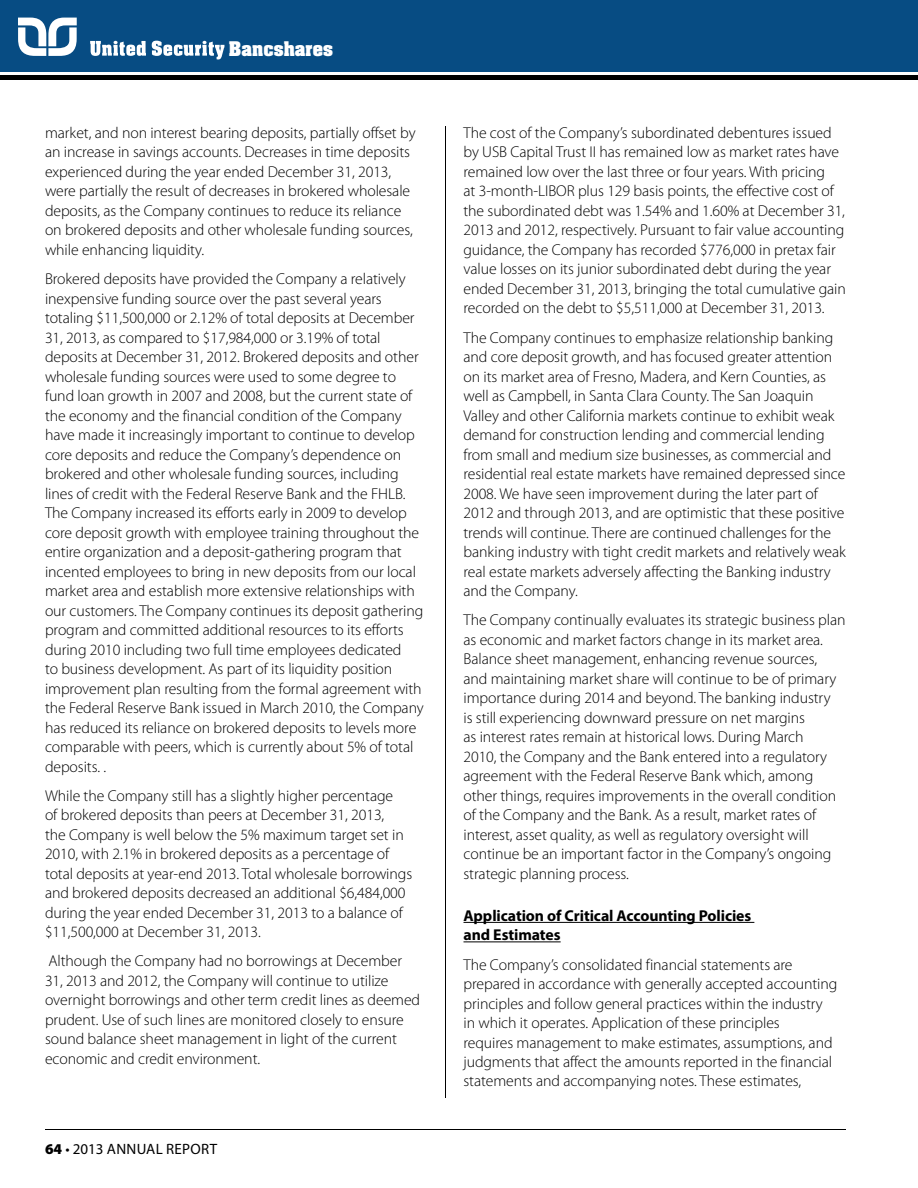
<style>
.page{position:relative;width:918px;height:1188px;background:#fff}
.page>*{position:absolute;margin:0;border:0;box-sizing:border-box;transform-origin:0 0}
.t1{font:700 17.25px "Aachen";letter-spacing:.005em;color:#fff;scale:.96 1}
.t2{font:300 15.75px/19.5px "Myriad Pro";letter-spacing:-.005em;color:#000}
.t3{font:700 15.75px/19.5px "Myriad Pro";letter-spacing:-.005em;color:#000}
.t4{font:15px "Myriad Pro";letter-spacing:.02em;color:#000}
.s1{font-weight:900}
</style>
<div class="page">
<div style="left:0;top:0;width:918px;height:72px;background:#074c83"></div>
<hr style="left:445px;top:126px;width:1px;height:972px;background:#000">
<svg style="left:18px;top:18px;width:59px;height:38px"></svg>
<svg style="left:90px;top:41px;width:56px;height:15px"></svg>
<svg style="left:152px;top:41px;width:72px;height:18px"></svg>
<div style="left:0;top:75px;width:918px;height:5px;background:#000"></div>
<hr style="left:45px;top:1129px;width:801px;height:1px;background:#000">
<hr style="left:464px;top:922px;width:290px;height:1px;background:#000">
<hr style="left:464px;top:941px;width:97px;height:1px;background:#000">
<p class="t1" style="left:229px;top:36px;width:110px">Bancshares</p>
<p class="t2" style="left:45px;top:123px;width:372px">market, and non interest bearing deposits, partially offset by an increase in savings accounts. Decreases in time deposits experienced during the year ended December 31, 2013, were partially the result of decreases in brokered wholesale deposits, as the Company continues to reduce its reliance on brokered deposits and other wholesale funding sources, while enhancing liquidity.</p>
<p class="t2" style="left:45px;top:269px;width:380px">Brokered deposits have provided the Company a relatively inexpensive funding source over the past several years totaling $11,500,000 or 2.12% of total deposits at December 31, 2013, as compared to $17,984,000 or 3.19% of total deposits at December 31, 2012. Brokered deposits and other wholesale funding sources were used to some degree to fund loan growth in 2007 and 2008, but the current state of the economy and the financial condition of the Company have made it increasingly important to continue to develop core deposits and reduce the Company’s dependence on brokered and other wholesale funding sources, including lines of credit with the Federal Reserve Bank and the FHLB.<br>The Company increased its efforts early in 2009 to develop core deposit growth with employee training throughout the entire organization and a deposit-gathering program that incented employees to bring in new deposits from our local market area and establish more extensive relationships with our customers. The Company continues its deposit gathering program and committed additional resources to its efforts during 2010 including two full time employees dedicated<br>to business development. As part of its liquidity position improvement plan resulting from the formal agreement with the Federal Reserve Bank issued in March 2010, the Company has reduced its reliance on brokered deposits to levels more comparable with peers, which is currently about 5% of total deposits. .</p>
<p class="t2" style="left:45px;top:786px;width:369px">While the Company still has a slightly higher percentage<br>of brokered deposits than peers at December 31, 2013,<br>the Company is well below the 5% maximum target set in 2010, with 2.1% in brokered deposits as a percentage of total deposits at year-end 2013. Total wholesale borrowings and brokered deposits decreased an additional $6,484,000 during the year ended December 31, 2013 to a balance of $11,500,000 at December 31, 2013.</p>
<p class="t2" style="left:45px;top:952px;width:377px">Although the Company had no borrowings at December 31, 2013 and 2012, the Company will continue to utilize overnight borrowings and other term credit lines as deemed prudent. Use of such lines are monitored closely to ensure sound balance sheet management in light of the current economic and credit environment.</p>
<p class="t4" style="left:45px;top:1140px;width:174px"><span class="s1">64</span> • 2013 ANNUAL REPORT</p>
<p class="t2" style="left:464px;top:123px;width:384px">The cost of the Company’s subordinated debentures issued by USB Capital Trust II has remained low as market rates have remained low over the last three or four years. With pricing<br>at 3-month-LIBOR plus 129 basis points, the effective cost of the subordinated debt was 1.54% and 1.60% at December 31, 2013 and 2012, respectively. Pursuant to fair value accounting guidance, the Company has recorded $776,000 in pretax fair value losses on its junior subordinated debt during the year ended December 31, 2013, bringing the total cumulative gain recorded on the debt to $5,511,000 at December 31, 2013.</p>
<p class="t2" style="left:464px;top:328px;width:384px">The Company continues to emphasize relationship banking and core deposit growth, and has focused greater attention on its market area of Fresno, Madera, and Kern Counties, as well as Campbell, in Santa Clara County. The San Joaquin Valley and other California markets continue to exhibit weak demand for construction lending and commercial lending from small and medium size businesses, as commercial and residential real estate markets have remained depressed since 2008. We have seen improvement during the later part of 2012 and through 2013, and are optimistic that these positive trends will continue. There are continued challenges for the banking industry with tight credit markets and relatively weak real estate markets adversely affecting the Banking industry and the Company.</p>
<p class="t2" style="left:464px;top:611px;width:384px">The Company continually evaluates its strategic business plan as economic and market factors change in its market area.<br>Balance sheet management, enhancing revenue sources,<br>and maintaining market share will continue to be of primary importance during 2014 and beyond. The banking industry<br>is still experiencing downward pressure on net margins<br>as interest rates remain at historical lows. During March<br>2010, the Company and the Bank entered into a regulatory agreement with the Federal Reserve Bank which, among other things, requires improvements in the overall condition of the Company and the Bank. As a result, market rates of interest, asset quality, as well as regulatory oversight will continue be an important factor in the Company’s ongoing strategic planning process.</p>
<p class="t3" style="left:464px;top:905px;width:289px">Application of Critical Accounting Policies and Estimates</p>
<p class="t2" style="left:464px;top:955px;width:375px">The Company’s consolidated financial statements are prepared in accordance with generally accepted accounting principles and follow general practices within the industry in which it operates. Application of these principles<br>requires management to make estimates, assumptions, and judgments that affect the amounts reported in the financial statements and accompanying notes. These estimates,</p>
</div>
